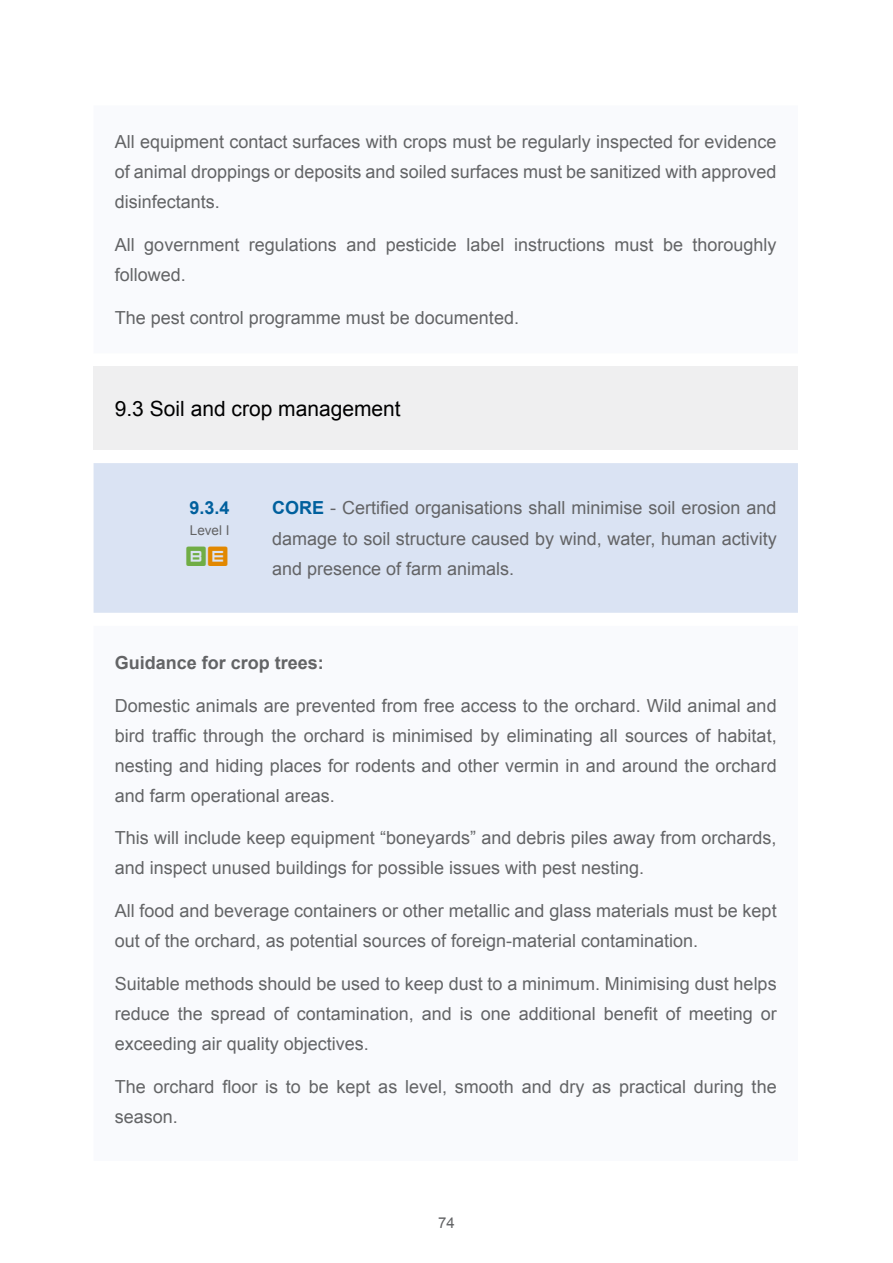
<style>
.page{position:relative;width:893px;height:1263px;background:#fff}
.page>*{position:absolute;margin:0;border:0;box-sizing:border-box;transform-origin:0 0}
.t1{font:34.5px "Curved Square";color:#70ad45}
.t2{font:21px "Arial";color:#000}
.t3{font:18px/30px "Arial";color:#636466;text-align:justify}
.t4{font:700 18px "Arial";color:#636466}
.t5{font:700 18px "Arial";color:#00609d}
.t6{font:15px "Arial";color:#636466}
.t7{font:13.5px "Arial";color:#636466}
.s1{color:#e28800}
.s2{font-weight:700;color:#00609d}
</style>
<div class="page">
<div style="left:94px;top:367px;width:704px;height:83px;background:#efeff0"></div>
<div style="left:94px;top:463px;width:704px;height:150px;background:#dae3f3"></div>
<p class="t3" style="left:115px;top:127px;width:663px">All equipment contact surfaces with crops must be regularly inspected for evidence of animal droppings or deposits and soiled surfaces must be sanitized with approved disinfectants.</p>
<p class="t3" style="left:115px;top:230px;width:663px">All government regulations and pesticide label instructions must be thoroughly followed.</p>
<p class="t3" style="left:115px;top:302px;width:406px">The pest control programme must be documented.</p>
<p class="t2" style="left:115px;top:394px;width:287px">9.3 Soil and crop management</p>
<p class="t5" style="left:190px;top:495px;width:42px">9.3.4</p>
<p class="t7" style="left:190px;top:521px;width:41px">Level I</p>
<h1 class="t1" style="left:186px;top:533px;width:45px">b<span class="s1">e</span></h1>
<p class="t3" style="left:272px;top:493px;width:506px"><span class="s2">CORE</span> - Certified organisations shall minimise soil erosion and damage to soil structure caused by wind, water, human activity and presence of farm animals.</p>
<p class="t4" style="left:115px;top:650px;width:211px">Guidance for crop trees:</p>
<p class="t3" style="left:115px;top:690px;width:663px">Domestic animals are prevented from free access to the orchard. Wild animal and bird traffic through the orchard is minimised by eliminating all sources of habitat, nesting and hiding places for rodents and other vermin in and around the orchard and farm operational areas.</p>
<p class="t3" style="left:115px;top:823px;width:663px">This will include keep equipment “boneyards” and debris piles away from orchards, and inspect unused buildings for possible issues with pest nesting.</p>
<p class="t3" style="left:115px;top:896px;width:663px">All food and beverage containers or other metallic and glass materials must be kept out of the orchard, as potential sources of foreign-material contamination.</p>
<p class="t3" style="left:115px;top:968px;width:663px">Suitable methods should be used to keep dust to a minimum. Minimising dust helps reduce the spread of contamination, and is one additional benefit of meeting or exceeding air quality objectives.</p>
<p class="t3" style="left:115px;top:1071px;width:663px">The orchard floor is to be kept as level, smooth and dry as practical during the season.</p>
<p class="t6" style="left:438px;top:1212px;width:18px">74</p>
</div>
